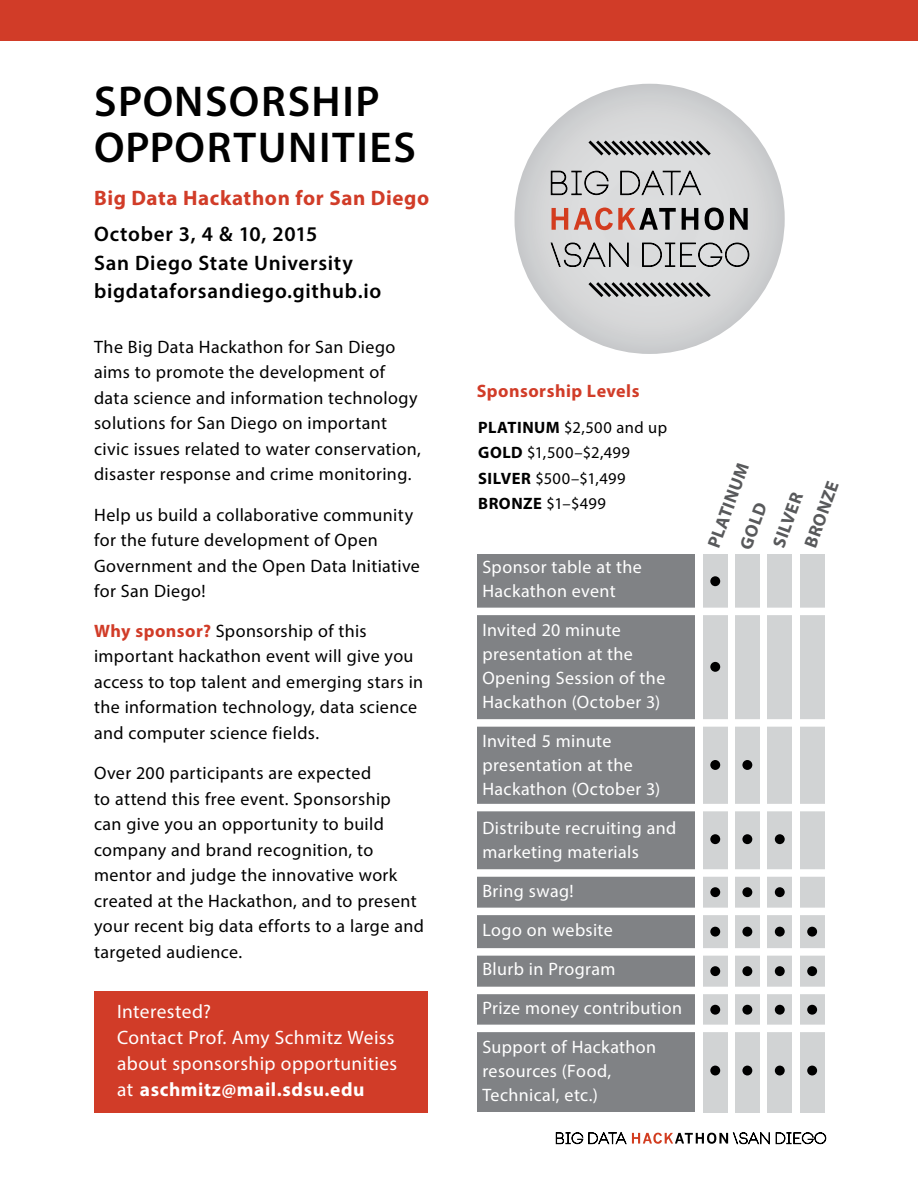
<style>
.page{position:relative;width:918px;height:1188px;background:#fff}
.page>*{position:absolute;margin:0;border:0;box-sizing:border-box;transform-origin:0 0}
.t1{font:600 43.35px/46.2px "Myriad Pro";letter-spacing:.035em;color:#000}
.t2{font:600 21px/28.5px "Myriad Pro";letter-spacing:.035em;color:#000}
.t3{font:700 21px "Myriad Pro";letter-spacing:.03em;color:#d13c28}
.t4{font:19.35px/26px "Myriad Pro";letter-spacing:.02em;color:#fff}
.t5{font:18px/25.5px "Myriad Pro";letter-spacing:.02em;color:#000}
.t6{font:18px/24px "Myriad Pro";letter-spacing:.02em;color:#fff}
.t7{font:700 18px/30.3px "Myriad Pro";color:#58595b}
.t8{font:700 18px "Myriad Pro";letter-spacing:.03em;color:#d13c28}
.t9{font:16.5px/25.5px "Myriad Pro";letter-spacing:.025em;color:#000}
.s1{font-weight:700;color:#d13c28}
.s2{font-weight:700}
</style>
<div class="page">
<div style="left:94px;top:991px;width:334px;height:122px;background:#d13c28"></div>
<div style="left:703px;top:554px;width:24px;height:559px;background:#d1d3d4"></div>
<div style="left:735px;top:554px;width:24px;height:559px;background:#d1d3d4"></div>
<div style="left:768px;top:554px;width:24px;height:559px;background:#d1d3d4"></div>
<div style="left:800px;top:554px;width:24px;height:559px;background:#d1d3d4"></div>
<div style="left:477px;top:554px;width:217px;height:558px;background:#808285"></div>
<div style="left:468px;top:608px;width:371px;height:7px;background:#fff"></div>
<div style="left:467px;top:719px;width:371px;height:8px;background:#fff"></div>
<div style="left:468px;top:804px;width:371px;height:7px;background:#fff"></div>
<div style="left:467px;top:869px;width:371px;height:8px;background:#fff"></div>
<div style="left:467px;top:908px;width:371px;height:7px;background:#fff"></div>
<div style="left:467px;top:948px;width:371px;height:8px;background:#fff"></div>
<div style="left:467px;top:987px;width:371px;height:7px;background:#fff"></div>
<div style="left:464px;top:1025px;width:371px;height:7px;background:#fff"></div>
<div style="left:710px;top:576px;width:10px;height:10px;background:#000;border-radius:50%"></div>
<div style="left:710px;top:662px;width:10px;height:10px;background:#000;border-radius:50%"></div>
<div style="left:710px;top:760px;width:10px;height:10px;background:#000;border-radius:50%"></div>
<div style="left:710px;top:834px;width:10px;height:10px;background:#000;border-radius:50%"></div>
<div style="left:710px;top:887px;width:10px;height:10px;background:#000;border-radius:50%"></div>
<div style="left:710px;top:927px;width:10px;height:10px;background:#000;border-radius:50%"></div>
<div style="left:710px;top:966px;width:10px;height:10px;background:#000;border-radius:50%"></div>
<div style="left:710px;top:1005px;width:10px;height:10px;background:#000;border-radius:50%"></div>
<div style="left:710px;top:1066px;width:10px;height:9px;background:#000;border-radius:50%"></div>
<div style="left:742px;top:760px;width:10px;height:10px;background:#000;border-radius:50%"></div>
<div style="left:742px;top:834px;width:10px;height:10px;background:#000;border-radius:50%"></div>
<div style="left:742px;top:887px;width:10px;height:10px;background:#000;border-radius:50%"></div>
<div style="left:742px;top:927px;width:10px;height:10px;background:#000;border-radius:50%"></div>
<div style="left:742px;top:966px;width:10px;height:10px;background:#000;border-radius:50%"></div>
<div style="left:742px;top:1005px;width:10px;height:10px;background:#000;border-radius:50%"></div>
<div style="left:742px;top:1066px;width:10px;height:9px;background:#000;border-radius:50%"></div>
<div style="left:775px;top:834px;width:10px;height:10px;background:#000;border-radius:50%"></div>
<div style="left:775px;top:887px;width:10px;height:10px;background:#000;border-radius:50%"></div>
<div style="left:775px;top:927px;width:10px;height:10px;background:#000;border-radius:50%"></div>
<div style="left:775px;top:966px;width:10px;height:10px;background:#000;border-radius:50%"></div>
<div style="left:775px;top:1005px;width:10px;height:10px;background:#000;border-radius:50%"></div>
<div style="left:775px;top:1066px;width:10px;height:9px;background:#000;border-radius:50%"></div>
<div style="left:807px;top:927px;width:10px;height:10px;background:#000;border-radius:50%"></div>
<div style="left:807px;top:966px;width:10px;height:10px;background:#000;border-radius:50%"></div>
<div style="left:807px;top:1005px;width:10px;height:10px;background:#000;border-radius:50%"></div>
<div style="left:807px;top:1066px;width:10px;height:9px;background:#000;border-radius:50%"></div>
<div style="left:514px;top:84px;width:271px;height:270px;background:linear-gradient(to right,#d2d3d4,#d3d4d6);border-radius:135px"></div>
<svg style="left:551px;top:243px;width:198px;height:24px"></svg>
<svg style="left:551px;top:171px;width:150px;height:24px"></svg>
<svg style="left:552px;top:208px;width:196px;height:22px"></svg>
<svg style="left:586px;top:138px;width:128px;height:20px"></svg>
<svg style="left:586px;top:279px;width:128px;height:21px"></svg>
<div style="left:0;top:0;width:918px;height:40px;background:#d13c28"></div>
<svg style="left:556px;top:1133px;width:70px;height:11px"></svg>
<svg style="left:632px;top:1133px;width:194px;height:11px"></svg>
<h1 class="t1" style="left:94px;top:77px;width:323px">SPONSORSHIP<br>OPPORTUNITIES</h1>
<p class="t3" style="left:94px;top:184px;width:337px">Big Data Hackathon for San Diego</p>
<p class="t2" style="left:94px;top:219px;width:289px">October 3, 4 &amp; 10, 2015<br>San Diego State University bigdataforsandiego.github.io</p>
<p class="t5" style="left:94px;top:333px;width:328px">The Big Data Hackathon for San Diego aims to promote the development of data science and information technology solutions for San Diego on important civic issues related to water conservation, disaster response and crime monitoring.</p>
<p class="t5" style="left:94px;top:501px;width:327px">Help us build a collaborative community for the future development of Open<br>Government and the Open Data Initiative for San Diego!</p>
<p class="t5" style="left:94px;top:618px;width:331px"><span class="s1">Why sponsor?</span> Sponsorship of this important hackathon event will give you access to top talent and emerging stars in the information technology, data science and computer science fields.</p>
<p class="t5" style="left:94px;top:760px;width:331px">Over 200 participants are expected<br>to attend this free event. Sponsorship<br>can give you an opportunity to build company and brand recognition, to mentor and judge the innovative work created at the Hackathon, and to present your recent big data efforts to a large and targeted audience.</p>
<p class="t4" style="left:117px;top:999px;width:282px">Interested?<br>Contact Prof. Amy Schmitz Weiss about sponsorship opportunities at <span class="s2">aschmitz@mail.sdsu.edu</span></p>
<p class="t8" style="left:477px;top:379px;width:164px">Sponsorship Levels</p>
<p class="t9" style="left:478px;top:414px;width:190px"><span class="s2">PLATINUM</span> $2,500 and up<br><span class="s2">GOLD</span> $1,500–$2,499<br><span class="s2">SILVER</span> $500–$1,499<br><span class="s2">BRONZE</span> $1–$499</p>
<p class="t6" style="left:482px;top:555px;width:161px">Sponsor table at the<br>Hackathon event</p>
<p class="t6" style="left:482px;top:618px;width:184px">Invited 20 minute presentation at the<br>Opening Session of the<br>Hackathon (October 3)</p>
<p class="t6" style="left:482px;top:729px;width:180px">Invited 5 minute presentation at the<br>Hackathon (October 3)</p>
<p class="t6" style="left:482px;top:816px;width:196px">Distribute recruiting and marketing materials</p>
<p class="t6" style="left:482px;top:872px;width:201px;line-height:39px">Bring swag!<br>Logo on website<br>Blurb in Program<br>Prize money contribution<br>Support of Hackathon</p>
<p class="t6" style="left:482px;top:1059px;width:130px">resources (Food,<br>Technical, etc.)</p>
<p class="t7" style="left:702px;top:533px;width:81px;text-indent:-9px;rotate:-70deg">PLATINUM<br>GOLD</p>
<p class="t7" style="left:767px;top:531px;width:71px;line-height:29.8px;text-indent:-11px;rotate:-70deg">SILVER<br>BRONZE</p>
</div>
